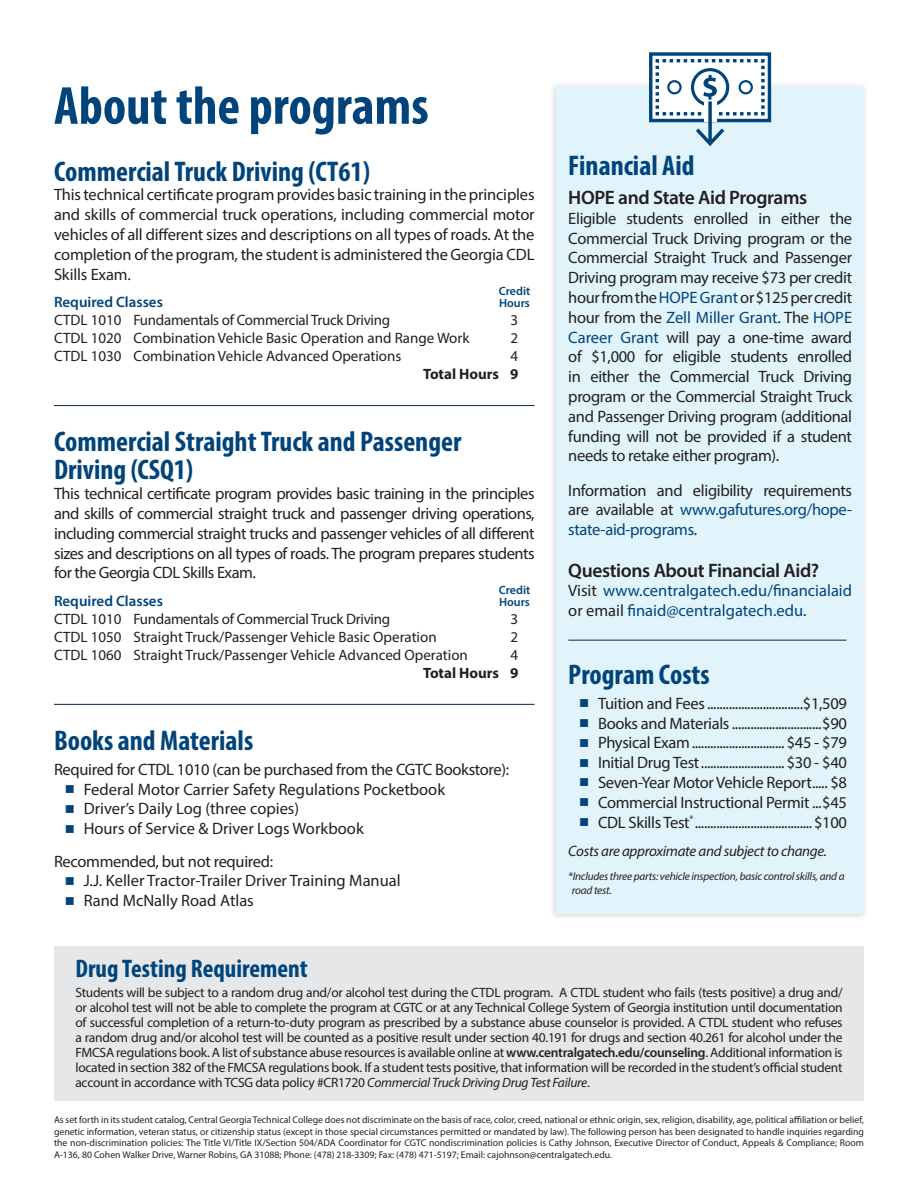
<style>
.page{position:relative;width:918px;height:1188px;background:#fff}
.page>*{position:absolute;margin:0;border:0;box-sizing:border-box;transform-origin:0 0}
.t1{font:700 condensed 54px "Myriad Pro";color:#00447b}
.H3{font:700 condensed 28.5px/28.5px "Myriad Pro";color:#00447b}
.H3-2{font:700 condensed 25.5px "Myriad Pro";color:#00447b}
.H4{font:600 19.5px "Myriad Pro";letter-spacing:-.02em;color:#231f20}
.t2{font:16.5px/19.8px "Myriad Pro";letter-spacing:-.02em;color:#231f20;text-align:justify}
.t3{font:16.5px "Myriad Pro";color:#231f20}
.t4{font:16.5px/19.8px "Myriad Pro";color:#00447b}
.t5{font:15px "Myriad Pro";color:#231f20}
.t6{font:15px "Myriad Pro";letter-spacing:-.02em;color:#231f20}
.t7{font:italic 15px "Myriad Pro";letter-spacing:-.02em;color:#231f20}
.t8{font:600 15px "Myriad Pro";color:#00447b}
.t9{font:700 15px "Myriad Pro";color:#231f20}
.t10{font:13.5px/15px "Myriad Pro";letter-spacing:-.02em;color:#231f20;text-align:justify}
.t11{font:600 12px "Myriad Pro";color:#00447b}
.t12{font:italic 11.25px "Myriad Pro";letter-spacing:-.02em;color:#231f20}
.t13{font:9.75px/11.7px "Myriad Pro";color:#231f20;text-align:justify}
.s1{color:#00447b}
.s2{color:#231f20}
.s3{font-weight:600}
.s4{font-style:italic}
</style>
<div class="page">
<div style="left:54px;top:946px;width:810px;height:154px;background:#e6e7e9"></div>
<div style="left:549px;top:81px;width:320px;height:840px;background:#f5f5f5"></div>
<div style="left:556px;top:86px;width:308px;height:828px;background:#e1f4fc"></div>
<hr style="left:54px;top:405px;width:481px;height:1px;background:#002855">
<hr style="left:54px;top:704px;width:481px;height:1px;background:#002855">
<hr style="left:568px;top:640px;width:279px;height:1px;background:#002855">
<div style="left:651px;top:54px;width:118px;height:67px;background:#fff"></div>
<div style="left:649px;top:52px;width:122px;height:70px;border:3px solid #00447c"></div>
<div style="left:704px;top:87px;width:12px;height:35px;background:#fff"></div>
<svg style="left:708px;top:117px;width:4px;height:12px"></svg>
<svg style="left:696px;top:129px;width:28px;height:17px"></svg>
<svg style="left:655px;top:59px;width:110px;height:58px"></svg>
<h2 class="t1" style="left:54px;top:72px;width:376px">About the programs</h2>
<h2 class="H3" style="left:54px;top:156px;width:318px">Commercial Truck Driving (CT61)</h2>
<p class="t2" style="left:54px;top:185px;width:482px">This technical certificate program provides basic training in the principles and skills of commercial truck operations, including commercial motor vehicles of all different sizes and descriptions on all types of roads. At the completion of the program, the student is administered the Georgia CDL Skills Exam.</p>
<p class="t11" style="left:499px;top:283px;width:33px">Credit</p>
<p class="t8" style="left:54px;top:292px;width:110px">Required Classes</p>
<p class="t11" style="left:499px;top:295px;width:32px">Hours</p>
<p class="t6" style="left:54px;top:311px;width:338px">CTDL 1010 Fundamentals of Commercial Truck Driving</p>
<p class="t5" style="left:511px;top:311px;width:9px">3</p>
<p class="t5" style="left:54px;top:329px;width:417px">CTDL 1020 Combination Vehicle Basic Operation and Range Work</p>
<p class="t5" style="left:511px;top:329px;width:9px">2</p>
<p class="t5" style="left:54px;top:347px;width:349px">CTDL 1030 Combination Vehicle Advanced Operations</p>
<p class="t5" style="left:511px;top:347px;width:9px">4</p>
<p class="t9" style="left:423px;top:364px;width:97px">Total Hours 9</p>
<h2 class="H3" style="left:54px;top:427px;width:409px">Commercial Straight Truck and Passenger<br>Driving (CSQ1)</h2>
<p class="t2" style="left:54px;top:483px;width:482px">This technical certificate program provides basic training in the principles and skills of commercial straight truck and passenger driving operations, including commercial straight trucks and passenger vehicles of all different sizes and descriptions on all types of roads. The program prepares students for the Georgia CDL Skills Exam.</p>
<p class="t11" style="left:499px;top:582px;width:33px">Credit</p>
<p class="t8" style="left:54px;top:591px;width:110px">Required Classes</p>
<p class="t11" style="left:499px;top:594px;width:32px">Hours</p>
<p class="t6" style="left:54px;top:609px;width:338px">CTDL 1010 Fundamentals of Commercial Truck Driving</p>
<p class="t5" style="left:511px;top:609px;width:9px">3</p>
<p class="t5" style="left:54px;top:627px;width:384px">CTDL 1050 Straight Truck/Passenger Vehicle Basic Operation</p>
<p class="t5" style="left:511px;top:627px;width:9px">2</p>
<p class="t5" style="left:54px;top:645px;width:415px">CTDL 1060 Straight Truck/Passenger Vehicle Advanced Operation</p>
<p class="t5" style="left:511px;top:645px;width:9px">4</p>
<p class="t9" style="left:423px;top:663px;width:97px">Total Hours 9</p>
<h2 class="H3" style="left:54px;top:725px;width:201px">Books and Materials</h2>
<p class="t2" style="left:54px;top:759px;width:457px">Required for CTDL 1010 (can be purchased from the CGTC Bookstore):</p>
<p class="t3" style="left:65px;top:779px;width:382px"><span class="s1">■</span> Federal Motor Carrier Safety Regulations Pocketbook</p>
<p class="t3" style="left:65px;top:799px;width:236px"><span class="s1">■</span> Driver’s Daily Log (three copies)</p>
<p class="t3" style="left:65px;top:819px;width:300px"><span class="s1">■</span> Hours of Service &amp; Driver Logs Workbook</p>
<p class="t2" style="left:54px;top:851px;width:221px">Recommended, but not required:</p>
<p class="t3" style="left:65px;top:871px;width:337px"><span class="s1">■</span> J.J. Keller Tractor-Trailer Driver Training Manual</p>
<p class="t3" style="left:65px;top:891px;width:191px"><span class="s1">■</span> Rand McNally Road Atlas</p>
<h2 class="H3" style="left:568px;top:151px;width:128px">Financial Aid</h2>
<p class="H4" style="left:568px;top:185px;width:241px">HOPE and State Aid Programs</p>
<p class="t2" style="left:568px;top:208px;width:285px">Eligible students enrolled in either the Commercial Truck Driving program or the Commercial Straight Truck and Passenger Driving program may receive $73 per credit hour from the <span class="s1">HOPE Grant</span> or $125 per credit hour from the <span class="s1">Zell Miller Grant</span>. The <span class="s1">HOPE Career Grant</span> will pay a one-time award of $1,000 for eligible students enrolled in either the Commercial Truck Driving program or the Commercial Straight Truck and Passenger Driving program (additional funding will not be provided if a student needs to retake either program).</p>
<p class="t2" style="left:568px;top:480px;width:285px">Information and eligibility requirements are available at <span class="s1">www.gafutures.org/hope&shy;state-aid-programs</span>.</p>
<h3 class="H4" style="left:568px;top:558px;width:253px">Questions About Financial Aid?</h3>
<p class="t4" style="left:568px;top:581px;width:285px"><span class="s2">Visit</span> www.centralgatech.edu/financialaid <span class="s2">or email</span> finaid@centralgatech.edu<span class="s2">.</span></p>
<h2 class="H3" style="left:568px;top:659px;width:143px">Program Costs</h2>
<p class="t2" style="left:579px;top:693px;width:269px"><span class="s1">■</span> Tuition and Fees...............................$1,509</p>
<p class="t2" style="left:579px;top:713px;width:269px"><span class="s1">■</span> Books and Materials .............................$90</p>
<p class="t2" style="left:579px;top:733px;width:269px"><span class="s1">■</span> Physical Exam.............................. $45 - $79</p>
<p class="t2" style="left:579px;top:753px;width:269px"><span class="s1">■</span> Initial Drug Test........................... $30 - $40</p>
<p class="t2" style="left:579px;top:772px;width:269px"><span class="s1">■</span> Seven-Year Motor Vehicle Report..... $8</p>
<p class="t2" style="left:579px;top:792px;width:269px"><span class="s1">■</span> Commercial Instructional Permit ...$45</p>
<p class="t2" style="left:579px;top:812px;width:269px"><span class="s1">■</span> CDL Skills Test<sup>*</sup> ......................................$100</p>
<p class="t7" style="left:568px;top:841px;width:260px">Costs are approximate and subject to change.</p>
<p class="t12" style="left:568px;top:869px;width:278px">*Includes three parts: vehicle inspection, basic control skills, and a</p>
<p class="t12" style="left:572px;top:883px;width:41px">road test.</p>
<h2 class="H3-2" style="left:75px;top:952px;width:234px">Drug Testing Requirement</h2>
<p class="t10" style="left:75px;top:985px;width:769px">Students will be subject to a random drug and/or alcohol test during the CTDL program. A CTDL student who fails (tests positive) a drug and/ or alcohol test will not be able to complete the program at CGTC or at any Technical College System of Georgia institution until documentation of successful completion of a return-to-duty program as prescribed by a substance abuse counselor is provided. A CTDL student who refuses a random drug and/or alcohol test will be counted as a positive result under section 40.191 for drugs and section 40.261 for alcohol under the FMCSA regulations book. A list of substance abuse resources is available online at <span class="s3">www.centralgatech.edu/counseling</span>. Additional information is located in section 382 of the FMCSA regulations book. If a student tests positive, that information will be recorded in the student’s official student account in accordance with TCSG data policy #CR1720 <span class="s4">Commercial Truck Driving Drug Test Failure</span>.</p>
<p class="t13" style="left:54px;top:1114px;width:812px">As set forth in its student catalog, Central Georgia Technical College does not discriminate on the basis of race, color, creed, national or ethnic origin, sex, religion, disability, age, political affiliation or belief, genetic information, veteran status, or citizenship status (except in those special circumstances permitted or mandated by law). The following person has been designated to handle inquiries regarding the non-discrimination policies: The Title VI/Title IX/Section 504/ADA Coordinator for CGTC nondiscrimination policies is Cathy Johnson, Executive Director of Conduct, Appeals &amp; Compliance; Room A-136, 80 Cohen Walker Drive, Warner Robins, GA 31088; Phone: (478) 218-3309; Fax: (478) 471-5197; Email: cajohnson@centralgatech.edu.</p>
</div>
